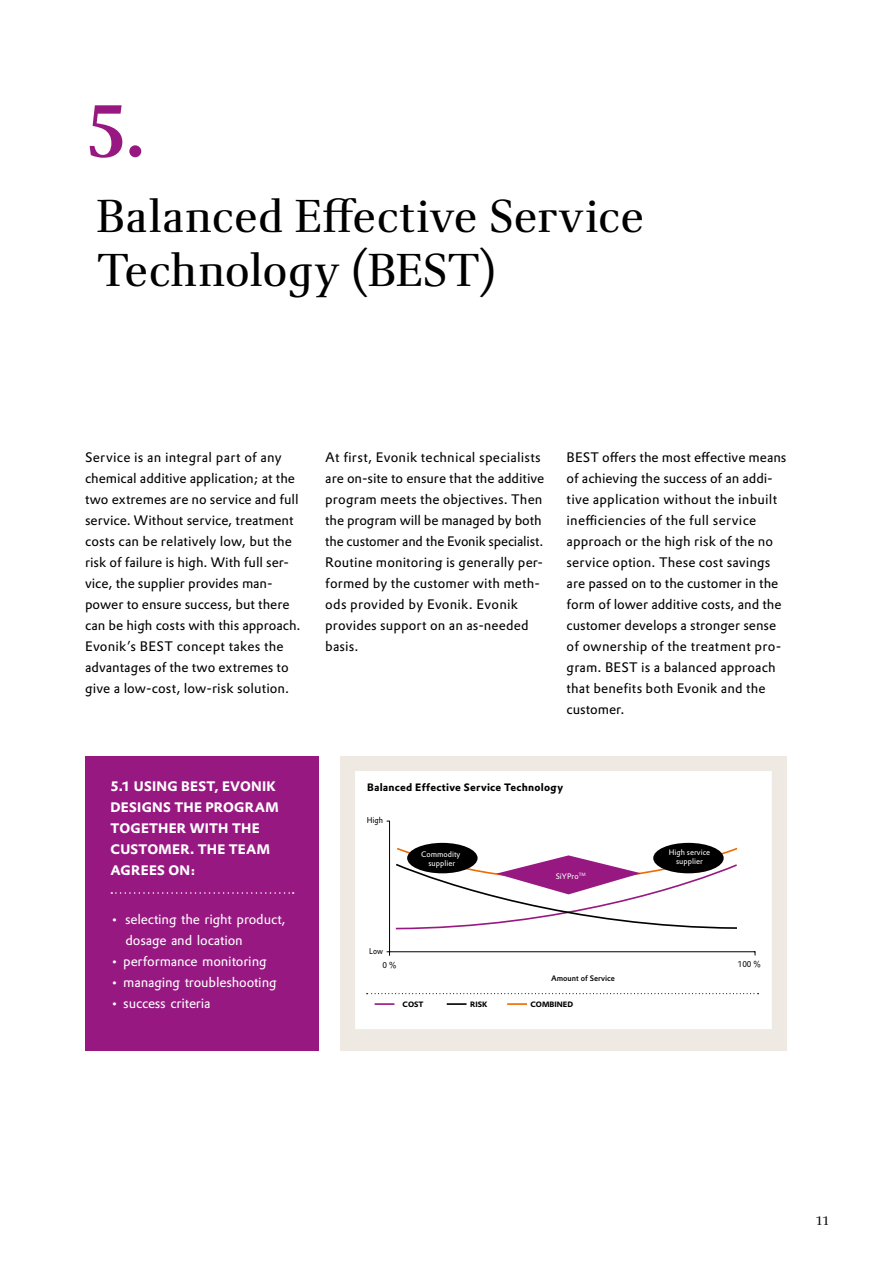
<style>
.page{position:relative;width:893px;height:1263px;background:#fff}
.page>*{position:absolute;margin:0;border:0;box-sizing:border-box;transform-origin:0 0}
.t1{font:500 72px "Evonik Antares";color:#981881}
.t2{font:45px/54px "Evonik Antares";letter-spacing:-.01em;color:#000}
.t3{font:13.5px/21px "Evonik Prokyon";letter-spacing:.005em;color:#000}
.t4{font:13.5px/21px "Evonik Prokyon";letter-spacing:-.01em;color:#fff}
.t5{font:700 13.5px/21px "Evonik Prokyon";letter-spacing:.02em;color:#fff}
.t6{font:12px "Evonik Antares";color:#000}
.t7{font:700 10.5px "Evonik Prokyon";letter-spacing:.025em;color:#000}
.t8{font:8.25px "Evonik Prokyon";color:#000;scale:.92 1}
.t9{font:8.25px/13.5px "Evonik Prokyon";color:#000;scale:.87 1}
.t10{font:7.8px/9.1px "Evonik Prokyon";letter-spacing:-.01em;color:#fff;text-align:center}
.t11{font:500 7.8px "Evonik Prokyon";letter-spacing:-.01em;color:#000}
.t12{font:700 7.65px "Evonik Prokyon";color:#000}
</style>
<div class="page">
<div style="left:85px;top:756px;width:234px;height:294px;background:#981881"></div>
<svg style="left:111px;top:892px;width:183px;height:2px"></svg>
<div style="left:340px;top:756px;width:447px;height:294px;background:#eeeae3"></div>
<div style="left:355px;top:771px;width:417px;height:258px;background:#fff"></div>
<svg style="left:394px;top:846px;width:345px;height:84px;background:#ebd9e6"></svg>
<div style="left:653px;top:843px;width:71px;height:30px;background:#000;border-radius:50%"></div>
<div style="left:407px;top:843px;width:71px;height:30px;background:#000;border-radius:50%"></div>
<hr style="left:387px;top:951px;width:368px;height:1px;background:#000">
<hr style="left:389px;top:821px;width:1px;height:135px;background:#000">
<hr style="left:507px;top:1003px;width:20px;height:2px;background:#ed6c00">
<svg style="left:375px;top:1003px;width:19px;height:2px"></svg>
<hr style="left:447px;top:1003px;width:20px;height:2px;background:#000">
<svg style="left:367px;top:993px;width:392px;height:1px"></svg>
<h1 class="t1" style="left:85px;top:68px;width:62px">5.</h1>
<h2 class="t2" style="left:97px;top:185px;width:549px">Balanced Effective Service<br>Technology (BEST)</h2>
<p class="t3" style="left:85px;top:446px;width:217px">Service is an integral part of any chemical additive application; at the two extremes are no service and full service. Without service, treatment costs can be relatively low, but the risk of failure is high. With full ser&shy;vice, the supplier provides man&shy;power to ensure success, but there can be high costs with this approach.<br>Evonik’s BEST concept takes the advantages of the two extremes to give a low-cost, low-risk solution.</p>
<p class="t3" style="left:325px;top:446px;width:220px">At first, Evonik technical specialists are on-site to ensure that the additive program meets the objectives. Then the program will be managed by both the customer and the Evonik specialist.<br>Routine monitoring is generally per&shy;formed by the customer with meth&shy;ods provided by Evonik. Evonik provides support on an as-needed basis.</p>
<p class="t3" style="left:567px;top:446px;width:221px">BEST offers the most effective means of achieving the success of an addi&shy;tive application without the inbuilt inefficiencies of the full service approach or the high risk of the no service option. These cost savings are passed on to the customer in the form of lower additive costs, and the customer develops a stronger sense of ownership of the treatment pro&shy;gram. BEST is a balanced approach that benefits both Evonik and the customer.</p>
<p class="t5" style="left:111px;top:775px;width:170px">5.1 USING BEST, EVONIK<br>DESIGNS THE PROGRAM<br>TOGETHER WITH THE<br>CUSTOMER. THE TEAM<br>AGREES ON:</p>
<p class="t4" style="left:126px;top:908px;width:162px;text-indent:-15px">• selecting the right product, dosage and location</p>
<p class="t4" style="left:111px;top:950px;width:158px">• performance monitoring</p>
<p class="t4" style="left:111px;top:971px;width:168px">• managing troubleshooting</p>
<p class="t4" style="left:111px;top:992px;width:102px">• success criteria</p>
<p class="t7" style="left:367px;top:778px;width:198px">Balanced Effective Service Technology</p>
<p class="t8" style="left:367px;top:814px;width:19px">High</p>
<p class="t10" style="left:421px;top:849px;width:41px">Commodity supplier</p>
<p class="t9" style="left:383px;top:944px;width:17px;text-indent:-13px">Low<br>0 %</p>
<p class="t10" style="left:556px;top:871px;width:32px">SiYPro<sup>TM</sup></p>
<p class="t11" style="left:551px;top:972px;width:65px">Amount of Service</p>
<p class="t12" style="left:403px;top:998px;width:22px">COST</p>
<p class="t12" style="left:470px;top:998px;width:19px">RISK</p>
<p class="t12" style="left:531px;top:998px;width:44px">COMBINED</p>
<p class="t10" style="left:669px;top:847px;width:43px">High service supplier</p>
<p class="t8" style="left:738px;top:958px;width:26px">100 %</p>
<p class="t6" style="left:815px;top:1211px;width:16px">11</p>
</div>
